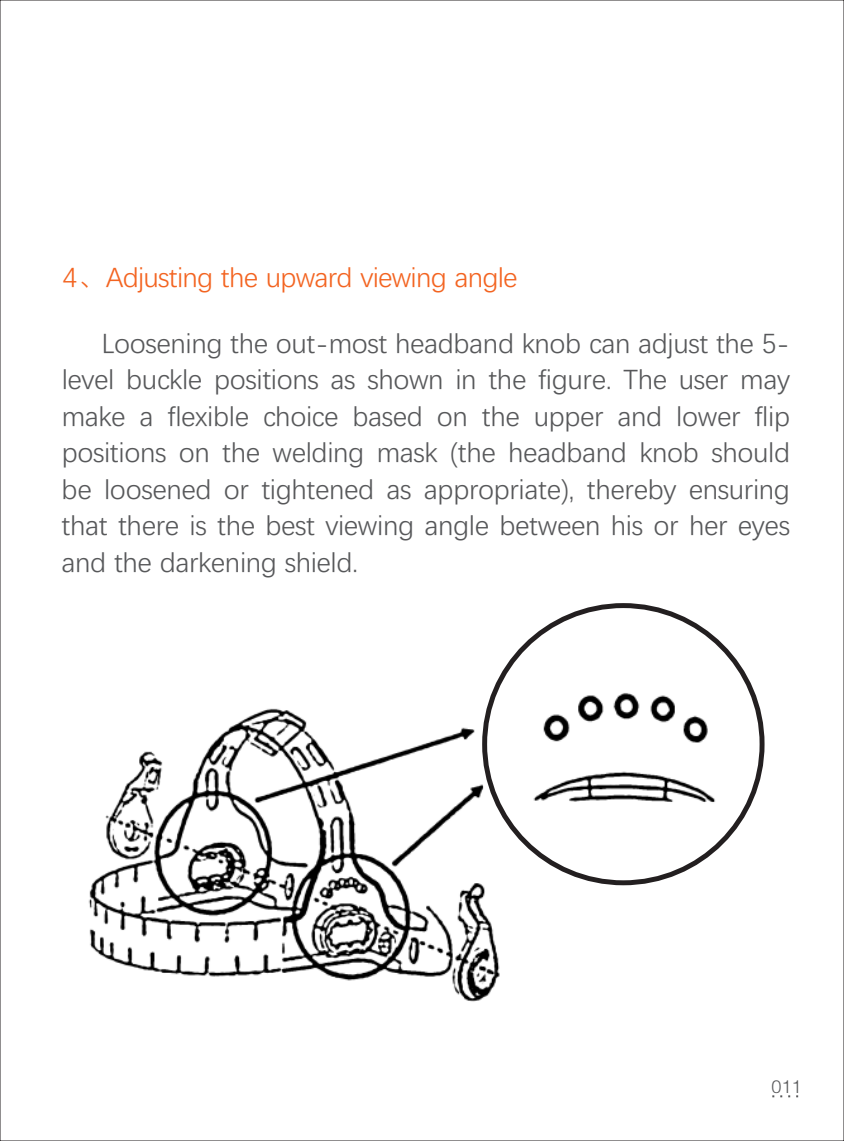
<style>
.page{position:relative;width:844px;height:1141px;background:#fff}
.page>*{position:absolute;margin:0;border:0;box-sizing:border-box;transform-origin:0 0}
.t1{font:28px/36.4px "Deng Xian";letter-spacing:-.015em;color:#57585a;text-align:justify}
.t2{font:28px "Deng Xian";letter-spacing:-.03em;color:#f36421}
.t3{font:18.2px "FZZDXJW GB1 0";color:#57585a}
.s1{font-family:"FZZDXJW GB1 0"}
</style>
<div class="page">
<img style="left:548px;top:693px;width:195px;height:161px">
<img style="left:88px;top:638px;width:460px;height:364px">
<svg style="left:772px;top:1095px;width:27px;height:2px"></svg>
<p class="t2" style="left:63px;top:264px;width:456px">4<span class="s1">、</span>Adjusting the upward viewing angle</p>
<p class="t1" style="left:62px;top:326px;width:729px;text-indent:40px">Loosening the out-most headband knob can adjust the 5- level buckle positions as shown in the figure. The user may make a flexible choice based on the upper and lower flip positions on the welding mask (the headband knob should be loosened or tightened as appropriate), thereby ensuring that there is the best viewing angle between his or her eyes and the darkening shield.</p>
<p class="t3" style="left:771px;top:1077px;width:32px">011</p>
</div>
